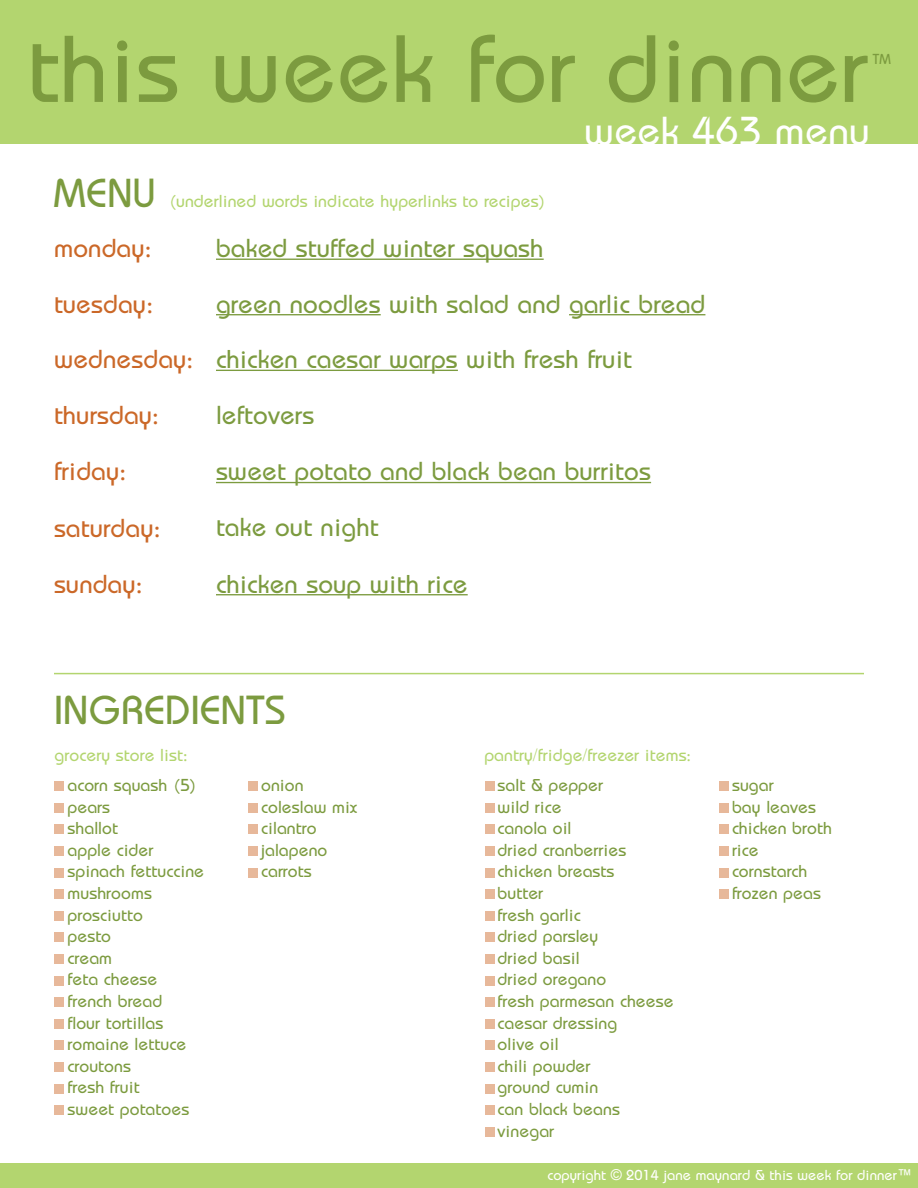
<style>
.page{position:relative;width:918px;height:1188px;background:#fff}
.page>*{position:absolute;margin:0;border:0;box-sizing:border-box;transform-origin:0 0}
.t1{font:99px "Opal";color:#7c9b3f}
.t2{font:42px "Opal";color:#7c9b3f}
.t3{font:42px "Opal";color:#fff}
.t4{font:27px/55.9px "Opal";color:#7c9b3f}
.t5{font:27px/55.9px "Opal";color:#cb6828}
.t6{font:18px/21.6px "Opal";color:#7c9b3f}
.t7{font:18px "Opal";color:#b3d56f}
.t8{font:15px "Opal";color:#fffffe}
.t9{font:15px "Opal";color:#7c9b3f}
.s1{font-family:"Arial"}
</style>
<div class="page">
<div style="left:0;top:0;width:918px;height:143px;background:#b3d56f"></div>
<div style="left:0;top:1164px;width:918px;height:24px;background:#b3d56f"></div>
<hr style="left:216px;top:259px;width:328px;height:1px;background:#7c9b3f">
<hr style="left:216px;top:314px;width:165px;height:1px;background:#7c9b3f">
<hr style="left:569px;top:314px;width:136px;height:1px;background:#7c9b3f">
<hr style="left:216px;top:370px;width:242px;height:1px;background:#7c9b3f">
<hr style="left:216px;top:482px;width:435px;height:1px;background:#7c9b3f">
<hr style="left:216px;top:594px;width:252px;height:1px;background:#7c9b3f">
<hr style="left:54px;top:673px;width:810px;height:1px;background:#b3d56f">
<div style="left:55px;top:782px;width:9px;height:9px;background:#e7b89a"></div>
<div style="left:485px;top:782px;width:9px;height:9px;background:#e7b89a"></div>
<div style="left:248px;top:782px;width:10px;height:9px;background:#e7b89a"></div>
<div style="left:55px;top:803px;width:9px;height:9px;background:#e7b89a"></div>
<div style="left:485px;top:803px;width:9px;height:9px;background:#e7b89a"></div>
<div style="left:248px;top:803px;width:10px;height:9px;background:#e7b89a"></div>
<div style="left:55px;top:825px;width:9px;height:9px;background:#e7b89a"></div>
<div style="left:485px;top:825px;width:9px;height:9px;background:#e7b89a"></div>
<div style="left:248px;top:825px;width:10px;height:9px;background:#e7b89a"></div>
<div style="left:485px;top:846px;width:9px;height:10px;background:#e7b89a"></div>
<div style="left:248px;top:846px;width:10px;height:10px;background:#e7b89a"></div>
<div style="left:485px;top:868px;width:9px;height:9px;background:#e7b89a"></div>
<div style="left:248px;top:868px;width:10px;height:9px;background:#e7b89a"></div>
<div style="left:485px;top:890px;width:9px;height:9px;background:#e7b89a"></div>
<div style="left:485px;top:911px;width:9px;height:9px;background:#e7b89a"></div>
<div style="left:485px;top:933px;width:9px;height:9px;background:#e7b89a"></div>
<div style="left:485px;top:954px;width:9px;height:10px;background:#e7b89a"></div>
<div style="left:485px;top:976px;width:9px;height:9px;background:#e7b89a"></div>
<div style="left:485px;top:998px;width:9px;height:9px;background:#e7b89a"></div>
<div style="left:485px;top:1019px;width:9px;height:9px;background:#e7b89a"></div>
<div style="left:485px;top:1041px;width:9px;height:9px;background:#e7b89a"></div>
<div style="left:485px;top:1062px;width:9px;height:10px;background:#e7b89a"></div>
<div style="left:485px;top:1084px;width:9px;height:9px;background:#e7b89a"></div>
<div style="left:485px;top:1106px;width:9px;height:9px;background:#e7b89a"></div>
<div style="left:485px;top:1127px;width:9px;height:9px;background:#e7b89a"></div>
<div style="left:55px;top:846px;width:9px;height:10px;background:#e7b89a"></div>
<div style="left:55px;top:868px;width:9px;height:9px;background:#e7b89a"></div>
<div style="left:55px;top:890px;width:9px;height:9px;background:#e7b89a"></div>
<div style="left:55px;top:911px;width:9px;height:9px;background:#e7b89a"></div>
<div style="left:55px;top:933px;width:9px;height:9px;background:#e7b89a"></div>
<div style="left:55px;top:954px;width:9px;height:10px;background:#e7b89a"></div>
<div style="left:55px;top:976px;width:9px;height:9px;background:#e7b89a"></div>
<div style="left:55px;top:998px;width:9px;height:9px;background:#e7b89a"></div>
<div style="left:55px;top:1019px;width:9px;height:9px;background:#e7b89a"></div>
<div style="left:55px;top:1041px;width:9px;height:9px;background:#e7b89a"></div>
<div style="left:55px;top:1062px;width:9px;height:10px;background:#e7b89a"></div>
<div style="left:55px;top:1084px;width:9px;height:9px;background:#e7b89a"></div>
<div style="left:55px;top:1106px;width:9px;height:9px;background:#e7b89a"></div>
<div style="left:719px;top:782px;width:10px;height:9px;background:#e7b89a"></div>
<div style="left:719px;top:803px;width:10px;height:9px;background:#e7b89a"></div>
<div style="left:719px;top:825px;width:10px;height:9px;background:#e7b89a"></div>
<div style="left:719px;top:846px;width:10px;height:10px;background:#e7b89a"></div>
<div style="left:719px;top:868px;width:10px;height:9px;background:#e7b89a"></div>
<div style="left:719px;top:890px;width:10px;height:9px;background:#e7b89a"></div>
<h1 class="t1" style="left:27px;top:10px;width:842px">this week for dinner</h1>
<p class="t9" style="left:873px;top:50px;width:20px">TM</p>
<h2 class="t3" style="left:584px;top:106px;width:287px">week 463 menu</h2>
<h2 class="t2" style="left:54px;top:168px;width:104px">MENU</h2>
<p class="t7" style="left:169px;top:190px;width:378px">(underlined words indicate hyperlinks to recipes)</p>
<h3 class="t5" style="left:54px;top:220px;width:140px">monday: tuesday: wednesday: thursday: friday: saturday: sunday:</h3>
<h3 class="t4" style="left:216px;top:220px;width:329px">baked stuffed winter squash</h3>
<h3 class="t4" style="left:216px;top:275px;width:491px">green noodles with salad and garlic bread chicken caesar warps with fresh fruit leftovers<br>sweet potato and black bean burritos take out night<br>chicken soup with rice</h3>
<h2 class="t2" style="left:54px;top:685px;width:233px">INGREDIENTS</h2>
<p class="t7" style="left:55px;top:744px;width:134px">grocery store list:</p>
<p class="t7" style="left:484px;top:744px;width:208px">pantry/fridge/freezer items:</p>
<p class="t6" style="left:498px;top:774px;width:178px">salt &amp; pepper<br>wild rice<br>canola oil<br>dried cranberries chicken breasts<br>butter<br>fresh garlic<br>dried parsley<br>dried basil<br>dried oregano<br>fresh parmesan cheese caesar dressing<br>olive oil<br>chili powder<br>ground cumin<br>can black beans vinegar</p>
<p class="t6" style="left:68px;top:774px;width:138px">acorn squash (5) pears<br>shallot<br>apple cider spinach fettuccine mushrooms prosciutto<br>pesto<br>cream<br>feta cheese french bread<br>flour tortillas romaine lettuce croutons<br>fresh fruit<br>sweet potatoes</p>
<p class="t6" style="left:261px;top:774px;width:98px">onion coleslaw mix cilantro jalapeno carrots</p>
<p class="t6" style="left:732px;top:774px;width:101px">sugar<br>bay leaves chicken broth rice cornstarch frozen peas</p>
<p class="t8" style="left:548px;top:1166px;width:366px">copyright <span class="s1">©</span> 2014 jane maynard &amp; this week for dinner<span class="s1">™</span></p>
</div>
